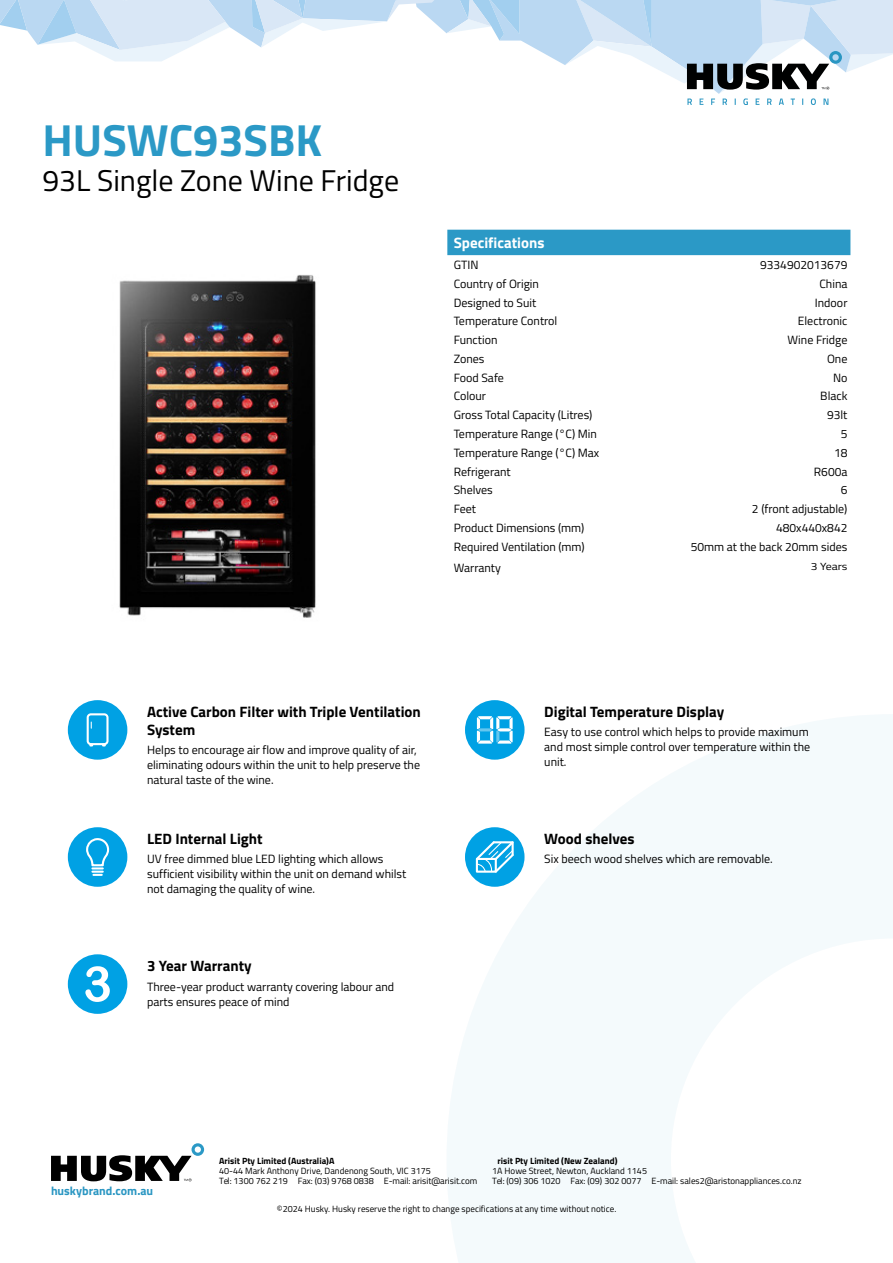
<style>
.page{position:relative;width:893px;height:1263px;background:#fff}
.page>*{position:absolute;margin:0;border:0;box-sizing:border-box;transform-origin:0 0}
.t1{font:700 45px "Titillium Web";color:#2b99c6}
.t2{font:30px "Titillium Web";color:#000}
.t3{font:700 15px/18px "Titillium Web";color:#000}
.t4{font:700 15px "Titillium Web";color:#fff}
.t5{font:12px/15px "Titillium Web";color:#000}
.t6{font:700 12px "Titillium Web";color:#2a96c2}
.t7{font:10.35px "Titillium Web";color:#000;scale:1.16 1}
.t8{font:9px "Titillium Web";color:#000}
.t9{font:700 9px "Titillium Web";color:#000}
</style>
<div class="page">
<svg style="left:447px;top:714px;width:446px;height:549px;fill:#f4fafc"></svg>
<svg style="left:0;top:0;width:893px;height:105px"></svg>
<svg style="left:51px;top:1143px;width:153px;height:38px"></svg>
<img style="left:119px;top:275px;width:197px;height:343px">
<div style="left:447px;top:230px;width:403px;height:25px;background:#2b99c6"></div>
<div style="left:68px;top:700px;width:59px;height:60px;background:#00a1e4;border-radius:50%"></div>
<div style="left:87px;top:713px;width:22px;height:32px;border:2px solid #fff;border-radius:3px"></div>
<svg style="left:89px;top:743px;width:4px;height:3px"></svg>
<svg style="left:102px;top:743px;width:4px;height:3px"></svg>
<div style="left:465px;top:700px;width:59px;height:60px;background:#00a1e4;border-radius:50%"></div>
<svg style="left:477px;top:716px;width:36px;height:28px"></svg>
<div style="left:465px;top:827px;width:59px;height:60px;background:#00a1e4;border-radius:50%"></div>
<svg style="left:475px;top:841px;width:39px;height:32px"></svg>
<div style="left:68px;top:827px;width:59px;height:60px;background:#00a1e4;border-radius:50%"></div>
<svg style="left:86px;top:838px;width:24px;height:38px"></svg>
<div style="left:68px;top:954px;width:59px;height:60px;background:#00a1e4;border-radius:50%"></div>
<svg style="left:85px;top:966px;width:25px;height:36px"></svg>
<h1 class="t1" style="left:43px;top:106px;width:281px">HUSWC93SBK</h1>
<h2 class="t2" style="left:43px;top:159px;width:358px">93L Single Zone Wine Fridge</h2>
<p class="t4" style="left:454px;top:231px;width:92px">Specifications</p>
<p class="t5" style="left:454px;top:257px;width:26px">GTIN</p>
<p class="t5" style="left:760px;top:257px;width:89px">9334902013679</p>
<p class="t5" style="left:454px;top:276px;width:87px">Country of Origin</p>
<p class="t5" style="left:819px;top:276px;width:30px">China</p>
<p class="t5" style="left:454px;top:294px;width:84px">Designed to Suit</p>
<p class="t5" style="left:815px;top:294px;width:34px">Indoor</p>
<p class="t5" style="left:454px;top:313px;width:105px">Temperature Control</p>
<p class="t5" style="left:798px;top:313px;width:51px">Electronic</p>
<p class="t5" style="left:454px;top:332px;width:45px">Function</p>
<p class="t5" style="left:788px;top:332px;width:61px">Wine Fridge</p>
<p class="t5" style="left:454px;top:351px;width:32px">Zones</p>
<p class="t5" style="left:827px;top:351px;width:22px">One</p>
<p class="t5" style="left:454px;top:369px;width:52px">Food Safe</p>
<p class="t5" style="left:833px;top:369px;width:16px">No</p>
<p class="t5" style="left:454px;top:388px;width:34px">Colour</p>
<p class="t5" style="left:820px;top:388px;width:29px">Black</p>
<p class="t5" style="left:454px;top:407px;width:140px">Gross Total Capacity (Litres)</p>
<p class="t5" style="left:827px;top:407px;width:22px">93lt</p>
<p class="t5" style="left:454px;top:426px;width:145px">Temperature Range (°C) Min</p>
<p class="t5" style="left:841px;top:426px;width:8px">5</p>
<p class="t5" style="left:454px;top:444px;width:147px">Temperature Range (°C) Max</p>
<p class="t5" style="left:834px;top:444px;width:15px">18</p>
<p class="t5" style="left:454px;top:463px;width:59px">Refrigerant</p>
<p class="t5" style="left:814px;top:463px;width:35px">R600a</p>
<p class="t5" style="left:454px;top:482px;width:41px">Shelves</p>
<p class="t5" style="left:841px;top:482px;width:8px">6</p>
<p class="t5" style="left:454px;top:501px;width:24px">Feet</p>
<p class="t5" style="left:752px;top:501px;width:97px">2 (front adjustable)</p>
<p class="t5" style="left:454px;top:519px;width:132px">Product Dimensions (mm)</p>
<p class="t5" style="left:776px;top:519px;width:73px">480x440x842</p>
<p class="t5" style="left:454px;top:538px;width:132px">Required Ventilation (mm)</p>
<p class="t5" style="left:691px;top:538px;width:158px">50mm at the back 20mm sides</p>
<p class="t5" style="left:454px;top:559px;width:49px">Warranty</p>
<p class="t7" style="left:811px;top:558px;width:33px">3 Years</p>
<p class="t3" style="left:147px;top:702px;width:275px">Active Carbon Filter with Triple Ventilation<br>System</p>
<p class="t5" style="left:147px;top:742px;width:274px">Helps to encourage air flow and improve quality of air, eliminating odours within the unit to help preserve the natural taste of the wine.</p>
<p class="t3" style="left:147px;top:829px;width:117px">LED Internal Light</p>
<p class="t5" style="left:147px;top:851px;width:261px">UV free dimmed blue LED lighting which allows sufficient visibility within the unit on demand whilst not damaging the quality of wine.</p>
<p class="t3" style="left:147px;top:956px;width:106px">3 Year Warranty</p>
<p class="t5" style="left:147px;top:978px;width:249px">Three-year product warranty covering labour and parts ensures peace of mind</p>
<p class="t3" style="left:544px;top:702px;width:182px">Digital Temperature Display</p>
<p class="t5" style="left:544px;top:724px;width:267px">Easy to use control which helps to provide maximum and most simple control over temperature within the unit.</p>
<p class="t3" style="left:544px;top:829px;width:92px">Wood shelves</p>
<p class="t5" style="left:544px;top:851px;width:230px">Six beech wood shelves which are removable.</p>
<p class="t6" style="left:51px;top:1182px;width:104px">huskybrand.com.au</p>
<p class="t9" style="left:219px;top:1154px;width:117px">Arisit Pty Limited (Australia)A</p>
<p class="t9" style="left:497px;top:1154px;width:122px">risit Pty Limited (New Zealand)</p>
<p class="t8" style="left:219px;top:1174px;width:260px">Tel: 1300 762 219 Fax: (03) 9768 0838 E-mail: arisit@arisit.com</p>
<p class="t8" style="left:492px;top:1174px;width:311px">Tel: (09) 306 1020 Fax: (09) 302 0077 E-mail: sales2@aristonappliances.co.nz</p>
<p class="t8" style="left:219px;top:1164px;width:213px">40-44 Mark Anthony Drive, Dandenong South, VIC 3175</p>
<p class="t8" style="left:492px;top:1164px;width:156px">1A Howe Street, Newton, Auckland 1145</p>
<p class="t8" style="left:277px;top:1202px;width:341px">©2024 Husky. Husky reserve the right to change specifications at any time without notice.</p>
</div>
